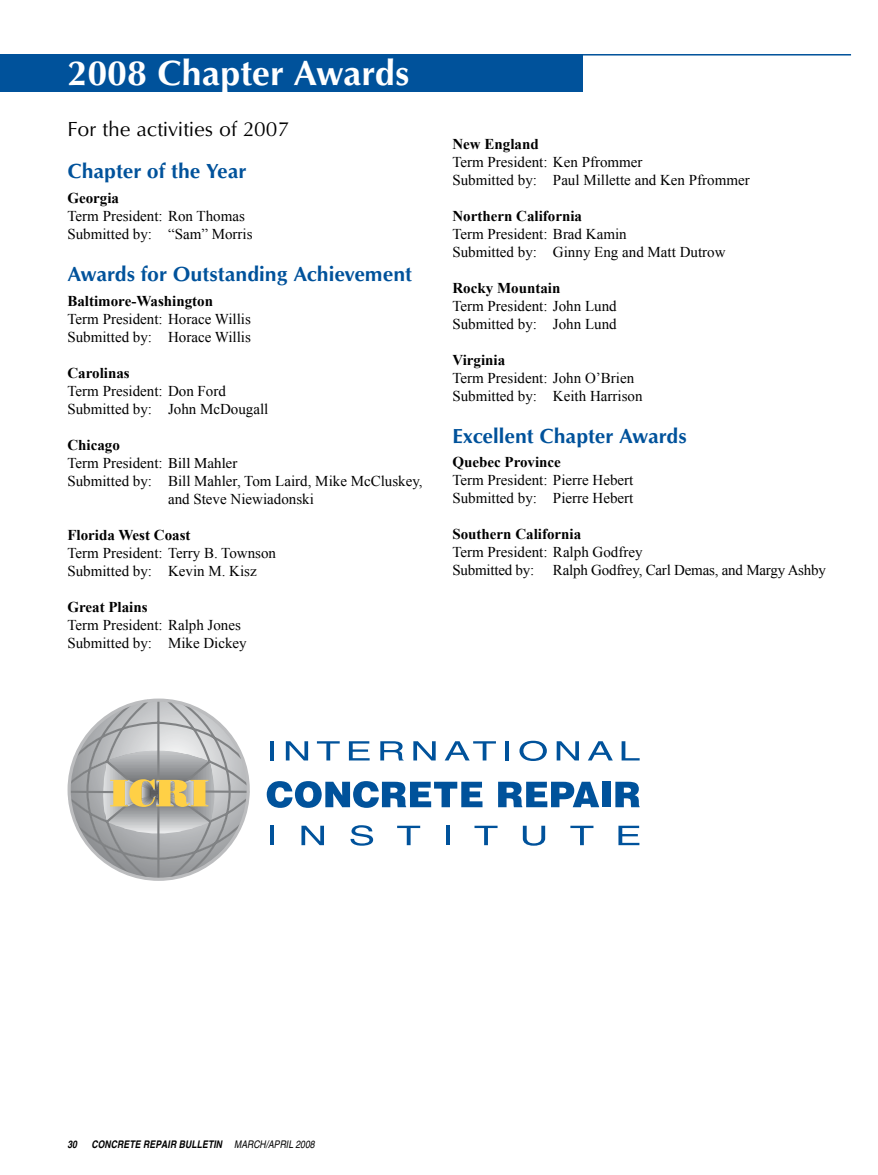
<style>
.page{position:relative;width:878px;height:1175px;background:#fff}
.page>*{position:absolute;margin:0;border:0;box-sizing:border-box;transform-origin:0 0}
.t1{font:36px "Optimum Bold DTC";color:#fff}
.t2{font:21px "Optimum Bold DTC";color:#00529b}
.t3{font:21px "Optimum Roman DTC";color:#000}
.t4{font:15px/18px "Times New Roman";color:#000}
.t5{font:700 15px "Times New Roman";color:#000}
.t6{font:italic 700 condensed 10.5px "Helvetica";letter-spacing:.01em;color:#000}
.s1{font-family:"Times"}
.s2{font-weight:400}
</style>
<div class="page">
<div style="left:0;top:54px;width:583px;height:38px;background:#00529b"></div>
<svg style="left:68px;top:702px;width:182px;height:178px"></svg>
<hr style="left:270px;top:741px;width:4px;height:19px;background:#00529b">
<svg style="left:286px;top:741px;width:22px;height:19px"></svg>
<svg style="left:317px;top:741px;width:23px;height:19px"></svg>
<svg style="left:349px;top:741px;width:20px;height:19px"></svg>
<svg style="left:380px;top:741px;width:23px;height:19px"></svg>
<svg style="left:413px;top:741px;width:22px;height:19px"></svg>
<svg style="left:445px;top:741px;width:51px;height:19px"></svg>
<hr style="left:505px;top:741px;width:4px;height:19px;background:#00529b">
<svg style="left:519px;top:740px;width:28px;height:21px"></svg>
<svg style="left:556px;top:741px;width:23px;height:19px"></svg>
<svg style="left:588px;top:741px;width:24px;height:19px"></svg>
<svg style="left:621px;top:741px;width:18px;height:19px"></svg>
<hr style="left:270px;top:825px;width:4px;height:20px;background:#00529b">
<svg style="left:301px;top:825px;width:23px;height:20px"></svg>
<svg style="left:350px;top:825px;width:23px;height:20px"></svg>
<svg style="left:397px;top:825px;width:23px;height:20px"></svg>
<hr style="left:446px;top:825px;width:4px;height:20px;background:#00529b">
<svg style="left:474px;top:825px;width:23px;height:20px"></svg>
<svg style="left:523px;top:825px;width:22px;height:20px"></svg>
<svg style="left:570px;top:825px;width:23px;height:20px"></svg>
<svg style="left:618px;top:825px;width:21px;height:20px"></svg>
<svg style="left:267px;top:781px;width:215px;height:27px"></svg>
<svg style="left:498px;top:781px;width:101px;height:26px"></svg>
<div style="left:602px;top:781px;width:8px;height:26px;background:#00529b"></div>
<svg style="left:615px;top:781px;width:24px;height:26px"></svg>
<hr style="left:0;top:54px;width:851px;height:2px;background:#00529b">
<h1 class="t1" style="left:67px;top:52px;width:343px">2008 Chapter Awards</h1>
<h2 class="t3" style="left:67px;top:117px;width:223px">For the activities of 2007</h2>
<h2 class="t2" style="left:67px;top:159px;width:180px">Chapter of the Year</h2>
<p class="t5" style="left:67px;top:188px;width:53px">Georgia</p>
<p class="t4" style="left:67px;top:207px;width:187px">Term President: Ron Thomas<br>Submitted by: “Sam” Morris</p>
<h2 class="t2" style="left:67px;top:262px;width:346px">Awards for Outstanding Achievement</h2>
<p class="t5" style="left:67px;top:290px;width:147px">Baltimore-Washington</p>
<p class="t4" style="left:67px;top:310px;width:185px">Term President: Horace Willis<br>Submitted by: Horace Willis</p>
<p class="t5" style="left:67px;top:362px;width:64px">Carolinas</p>
<p class="t4" style="left:67px;top:382px;width:202px">Term President: Don Ford<br>Submitted by: John McDougall</p>
<p class="t5" style="left:67px;top:434px;width:54px">Chicago</p>
<p class="t4" style="left:67px;top:454px;width:172px">Term President: <span class="s1">Bill Mahler</span></p>
<p class="t4" style="left:67px;top:472px;width:357px">Submitted by: Bill Mahler, Tom Laird, Mike McCluskey,</p>
<p class="t4" style="left:168px;top:490px;width:147px">and Steve Niewiadonski</p>
<p class="t5" style="left:67px;top:524px;width:125px">Florida West Coast</p>
<p class="t4" style="left:67px;top:544px;width:210px">Term President: Terry B. Townson<br>Submitted by: Kevin M. Kisz</p>
<p class="t5" style="left:67px;top:596px;width:82px">Great Plains</p>
<p class="t4" style="left:67px;top:616px;width:181px">Term President: Ralph Jones<br>Submitted by: Mike Dickey</p>
<p class="t5" style="left:452px;top:133px;width:88px">New England</p>
<p class="t4" style="left:452px;top:152px;width:299px">Term President: Ken Pfrommer<br>Submitted by: Paul Millette and Ken Pfrommer</p>
<p class="t5" style="left:452px;top:205px;width:131px">Northern California</p>
<p class="t4" style="left:452px;top:224px;width:274px">Term President: Brad Kamin<br>Submitted by: Ginny Eng and Matt Dutrow</p>
<p class="t5" style="left:452px;top:277px;width:109px">Rocky Mountain</p>
<p class="t4" style="left:452px;top:296px;width:166px">Term President: John Lund<br>Submitted by: John Lund</p>
<p class="t5" style="left:452px;top:349px;width:54px">Virginia</p>
<p class="t4" style="left:452px;top:368px;width:192px">Term President: John O’Brien<br>Submitted by: Keith Harrison</p>
<h2 class="t2" style="left:452px;top:423px;width:236px">Excellent Chapter Awards</h2>
<p class="t5" style="left:452px;top:452px;width:110px">Quebec Province</p>
<p class="t4" style="left:452px;top:471px;width:182px">Term President: Pierre Hebert<br>Submitted by: Pierre Hebert</p>
<p class="t5" style="left:452px;top:524px;width:130px">Southern California</p>
<p class="t4" style="left:452px;top:543px;width:375px">Term President: Ralph Godfrey<br>Submitted by: Ralph Godfrey, Carl Demas, and Margy Ashby</p>
<p class="t6" style="left:68px;top:1137px;width:11px">30</p>
<p class="t6" style="left:91px;top:1137px;width:225px">CONCRETE REPAIR BULLETIN <span class="s2">MARCH/APRIL 2008</span></p>
</div>
